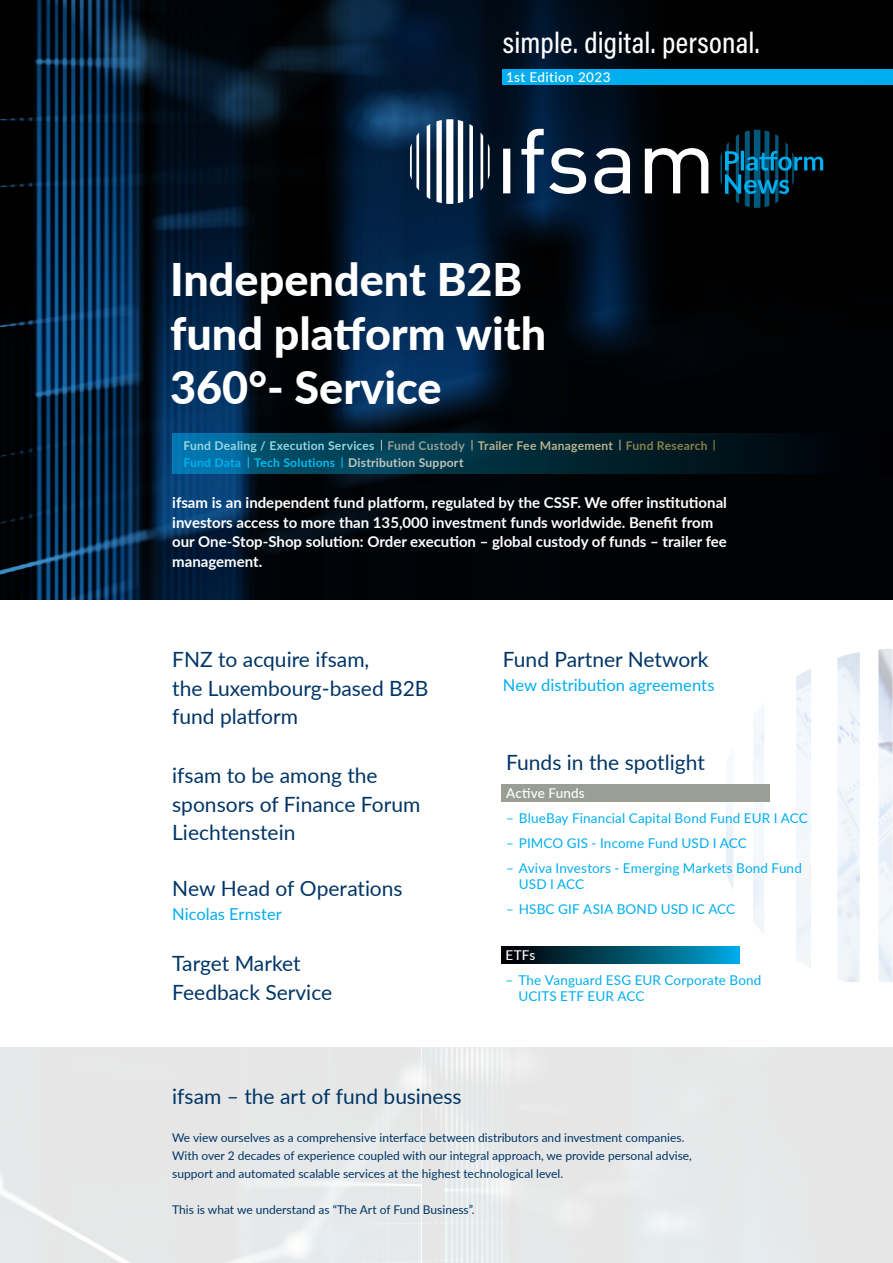
<style>
.page{position:relative;width:893px;height:1263px;background:#fff}
.page>*{position:absolute;margin:0;border:0;box-sizing:border-box;transform-origin:0 0}
.t1{font:800 45px/54px "Lato";color:#fff}
.t2{font:500 30px "Acumin Pro Cond";letter-spacing:.01em;color:#fff}
.t3{font:21px/28.5px "Lato";color:#003566}
.t4{font:16.5px "Lato";color:#00aeef}
.t5{font:700 15px/19.5px "Lato";color:#fff}
.t6{font:13.5px/16.5px "Lato";letter-spacing:.01em;color:#00aeef}
.t7{font:500 13.5px "Lato";letter-spacing:.03em;color:#fff}
.t8{font:500 13.5px "Lato";letter-spacing:.01em;color:#fff}
.t9{font:700 12.15px/17.1px "Lato";letter-spacing:.02em;color:#97d7dd}
.t10{font:12px/18px "Lato";color:#003566}
.s1{color:#999f94}
.s2{color:#b8b090}
.s3{color:#88804d}
.s4{color:#00aeef}
.s5{color:#00baf1}
.s6{color:#c1c4bd}
</style>
<div class="page">
<img style="left:726px;top:649px;width:167px;height:333px">
<img style="left:0;top:0;width:893px;height:599px">
<svg style="left:503px;top:129px;width:205px;height:65px"></svg>
<svg style="left:410px;top:119px;width:80px;height:85px"></svg>
<div style="left:502px;top:69px;width:391px;height:15px;background:#00aeef"></div>
<svg style="left:173px;top:433px;width:720px;height:40px;background:#002f40"></svg>
<svg style="left:471px;top:440px;width:2px;height:10px"></svg>
<svg style="left:341px;top:457px;width:2px;height:11px"></svg>
<svg style="left:713px;top:440px;width:2px;height:10px"></svg>
<svg style="left:720px;top:130px;width:103px;height:78px;background:#002d3e"></svg>
<div style="left:501px;top:784px;width:269px;height:17px;background:#999f94"></div>
<svg style="left:501px;top:946px;width:238px;height:17px;background:#004f68"></svg>
<svg style="left:892px;top:916px;width:1px;height:18px"></svg>
<h2 class="t2" style="left:503px;top:23px;width:258px">simple. digital. personal.</h2>
<p class="t7" style="left:506px;top:67px;width:106px">1st Edition 2023</p>
<h1 class="t1" style="left:170px;top:250px;width:378px">Independent B2B fund platform with<br>360°- Service</h1>
<p class="t9" style="left:183px;top:436px;width:526px">Fund Dealing / Execution Services <span class="s1">Fund Custody</span> <span class="s2">Trailer Fee Management</span> <span class="s3">Fund Research<br></span><span class="s4">Fund Data</span> <span class="s5">Tech Solutions</span> <span class="s6">Distribution Support</span></p>
<p class="t5" style="left:172px;top:493px;width:556px">ifsam is an independent fund platform, regulated by the CSSF. We offer institutional investors access to more than 135,000 investment funds worldwide. Benefit from our One-Stop-Shop solution: Order execution – global custody of funds – trailer fee management.</p>
<h3 class="t3" style="left:172px;top:645px;width:258px">FNZ to acquire ifsam,<br>the Luxembourg-based B2B fund platform</h3>
<h3 class="t3" style="left:172px;top:761px;width:250px">ifsam to be among the sponsors of Finance Forum<br>Liechtenstein</h3>
<h3 class="t3" style="left:172px;top:873px;width:232px">New Head of Operations</h3>
<h3 class="t4" style="left:172px;top:902px;width:111px">Nicolas Ernster</h3>
<h3 class="t3" style="left:172px;top:948px;width:162px">Target Market<br>Feedback Service</h3>
<h3 class="t3" style="left:172px;top:1081px;width:291px">ifsam – the art of fund business</h3>
<h3 class="t3" style="left:503px;top:645px;width:207px">Fund Partner Network</h3>
<h3 class="t4" style="left:503px;top:674px;width:213px">New distribution agreements</h3>
<h3 class="t3" style="left:506px;top:747px;width:200px">Funds in the spotlight</h3>
<p class="t8" style="left:506px;top:783px;width:80px">Active Funds</p>
<p class="t6" style="left:506px;top:809px;width:303px">– BlueBay Financial Capital Bond Fund EUR I ACC</p>
<p class="t6" style="left:506px;top:834px;width:242px">– PIMCO GIS - Income Fund USD I ACC</p>
<p class="t6" style="left:519px;top:859px;width:285px;text-indent:-13px">– Aviva Investors - Emerging Markets Bond Fund<br>USD I ACC</p>
<p class="t6" style="left:506px;top:900px;width:231px">– HSBC GIF ASIA BOND USD IC ACC</p>
<p class="t7" style="left:506px;top:945px;width:31px">ETFs</p>
<p class="t6" style="left:518px;top:971px;width:245px;text-indent:-13px">– The Vanguard ESG EUR Corporate Bond<br>UCITS ETF EUR ACC</p>
<p class="t10" style="left:172px;top:1128px;width:521px">We view ourselves as a comprehensive interface between distributors and investment companies.<br>With over 2 decades of experience coupled with our integral approach, we provide personal advise, support and automated scalable services at the highest technological level.</p>
<p class="t10" style="left:172px;top:1200px;width:304px">This is what we understand as “The Art of Fund Business”.</p>
</div>
